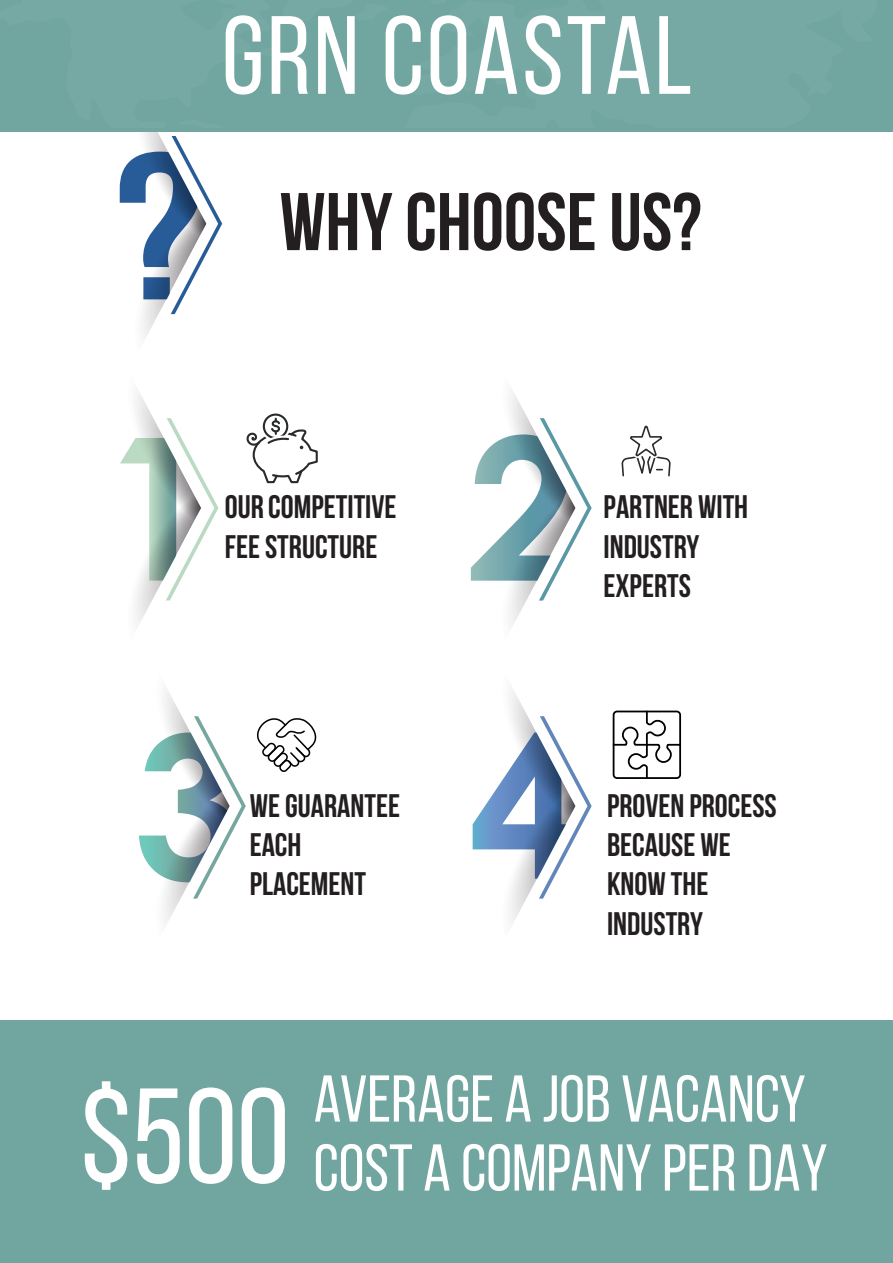
<style>
.page{position:relative;width:893px;height:1263px;background:#fff}
.page>*{position:absolute;margin:0;border:0;box-sizing:border-box;transform-origin:0 0}
.t1{font:135px "Bebas Neue";color:#fff}
.t2{font:111px "Bebas Neue";letter-spacing:.025em;color:#fff}
.t3{font:700 81.6px "Bebas Neue";color:#231f20}
.t4{font:66px/69px "Bebas Neue";color:#fff}
.t5{font:700 32.55px/39.2px "Bebas Neue";color:#231f20}
</style>
<div class="page">
<svg style="left:120px;top:389px;width:98px;height:238px"></svg>
<svg style="left:471px;top:389px;width:121px;height:238px"></svg>
<svg style="left:473px;top:687px;width:119px;height:238px"></svg>
<svg style="left:139px;top:688px;width:178px;height:237px"></svg>
<svg style="left:612px;top:710px;width:70px;height:69px"></svg>
<div style="left:261px;top:411px;width:29px;height:30px;border:6px solid #fff;border-radius:50%"></div>
<svg style="left:264px;top:415px;width:23px;height:23px"></svg>
<div style="left:263px;top:414px;width:25px;height:25px;border:2px solid #282b2a;border-radius:50%"></div>
<svg style="left:246px;top:419px;width:72px;height:65px"></svg>
<svg style="left:621px;top:425px;width:50px;height:52px"></svg>
<div style="left:0;top:0;width:893px;height:131px;background:#70a5a0"></div>
<div style="left:0;top:1020px;width:893px;height:243px;background:#70a5a0"></div>
<svg style="left:0;top:131px;width:390px;height:209px"></svg>
<h2 class="t2" style="left:222px;top:-5px;width:472px">GRN COASTAL</h2>
<h3 class="t3" style="left:280px;top:177px;width:423px">WHY CHOOSE US?</h3>
<p class="t5" style="left:225px;top:487px;width:173px">OUR COMPETITIVE<br>FEE STRUCTURE</p>
<p class="t5" style="left:603px;top:487px;width:146px">PARTNER WITH<br>INDUSTRY<br>EXPERTS</p>
<p class="t5" style="left:250px;top:786px;width:152px">WE GUARANTEE<br>EACH<br>PLACEMENT</p>
<p class="t5" style="left:607px;top:786px;width:171px">PROVEN PROCESS<br>BECAUSE WE<br>KNOW THE<br>INDUSTRY</p>
<h1 class="t1" style="left:80px;top:1063px;width:211px">$500</h1>
<h3 class="t4" style="left:314px;top:1064px;width:515px">AVERAGE A JOB VACANCY<br>COST A COMPANY PER DAY</h3>
</div>
